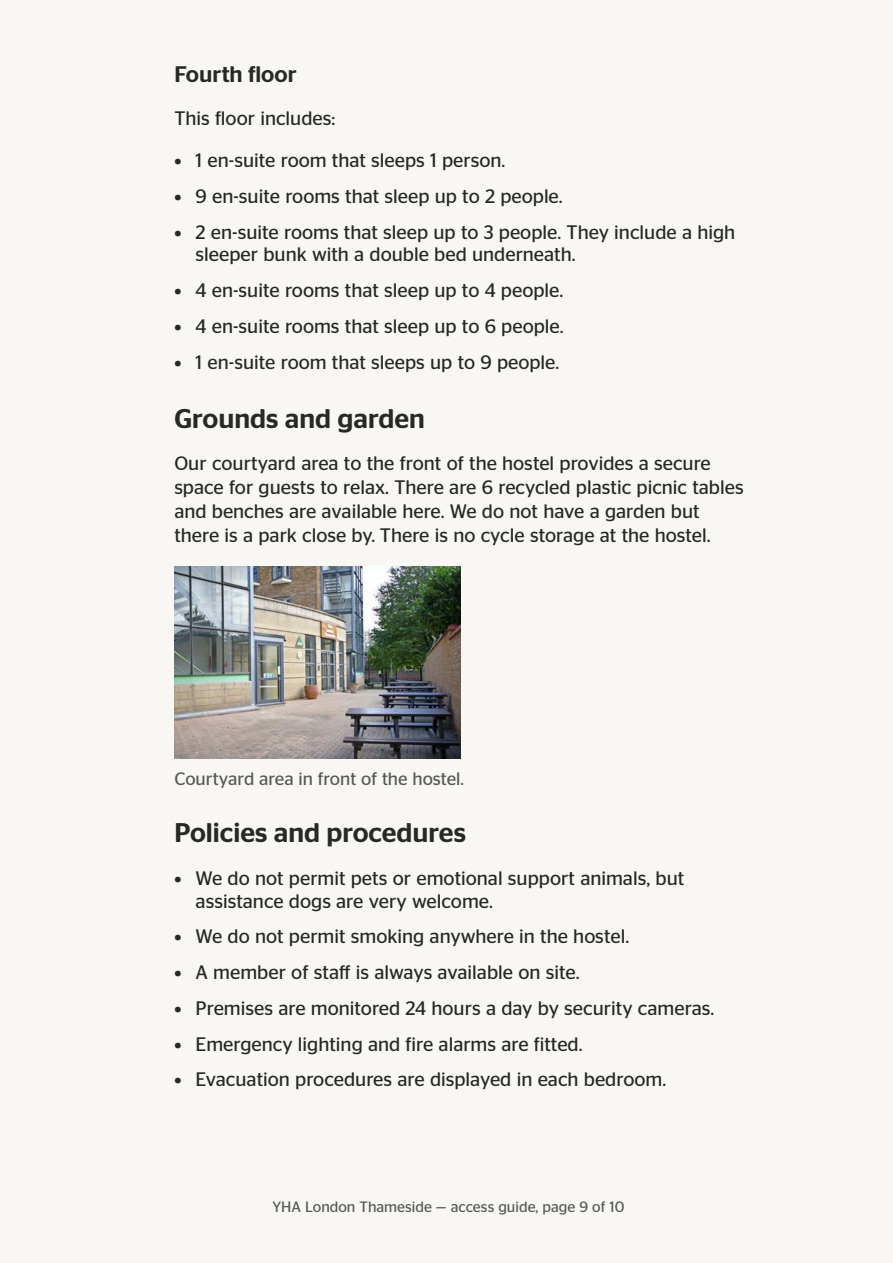
<style>
.page{position:relative;width:893px;height:1263px;background:#f8f7f3}
.page>*{position:absolute;margin:0;border:0;box-sizing:border-box;transform-origin:0 0}
.h2{font:500 27px "Stag Sans";color:#282827}
.h3{font:500 22.5px "Stag Sans";color:#282827}
.p{font:19.5px/24px "Stag Sans";color:#282827}
.caption{font:18px "Stag Sans";color:#575756}
.t1{font:15px "Stag Sans";color:#575756}
.s1{font-weight:600}
</style>
<div class="page">
<img style="left:174px;top:567px;width:287px;height:191px">
<h3 class="h3" style="left:174px;top:61px;width:124px">Fourth floor</h3>
<p class="p" style="left:174px;top:106px;width:163px">This floor includes:</p>
<p class="p" style="left:174px;top:148px;width:333px"><span class="s1">•</span> 1 en-suite room that sleeps 1 person.</p>
<p class="p" style="left:174px;top:184px;width:390px"><span class="s1">•</span> 9 en-suite rooms that sleep up to 2 people.</p>
<p class="p" style="left:196px;top:221px;width:541px;line-height:22.5px;text-indent:-21px"><span class="s1">•</span> 2 en-suite rooms that sleep up to 3 people. They include a high sleeper bunk with a double bed underneath.</p>
<p class="p" style="left:174px;top:278px;width:390px"><span class="s1">•</span> 4 en-suite rooms that sleep up to 4 people.</p>
<p class="p" style="left:174px;top:314px;width:391px"><span class="s1">•</span> 4 en-suite rooms that sleep up to 6 people.</p>
<p class="p" style="left:174px;top:350px;width:387px"><span class="s1">•</span> 1 en-suite room that sleeps up to 9 people.</p>
<h2 class="h2" style="left:174px;top:403px;width:252px">Grounds and garden</h2>
<p class="p" style="left:174px;top:451px;width:571px">Our courtyard area to the front of the hostel provides a secure space for guests to relax. There are 6 recycled plastic picnic tables and benches are available here. We do not have a garden but there is a park close by. There is no cycle storage at the hostel.</p>
<p class="caption" style="left:174px;top:768px;width:291px">Courtyard area in front of the hostel.</p>
<h2 class="h2" style="left:174px;top:817px;width:293px">Policies and procedures</h2>
<p class="p" style="left:196px;top:867px;width:490px;line-height:22.5px;text-indent:-21px"><span class="s1">•</span> We do not permit pets or emotional support animals, but assistance dogs are very welcome.</p>
<p class="p" style="left:174px;top:924px;width:456px"><span class="s1">•</span> We do not permit smoking anywhere in the hostel.</p>
<p class="p" style="left:174px;top:960px;width:407px"><span class="s1">•</span> A member of staff is always available on site.</p>
<p class="p" style="left:174px;top:996px;width:542px"><span class="s1">•</span> Premises are monitored 24 hours a day by security cameras.</p>
<p class="p" style="left:174px;top:1032px;width:410px"><span class="s1">•</span> Emergency lighting and fire alarms are fitted.</p>
<p class="p" style="left:174px;top:1067px;width:493px"><span class="s1">•</span> Evacuation procedures are displayed in each bedroom.</p>
<p class="t1" style="left:273px;top:1198px;width:353px">YHA London Thameside — access guide, page 9 of 10</p>
</div>
